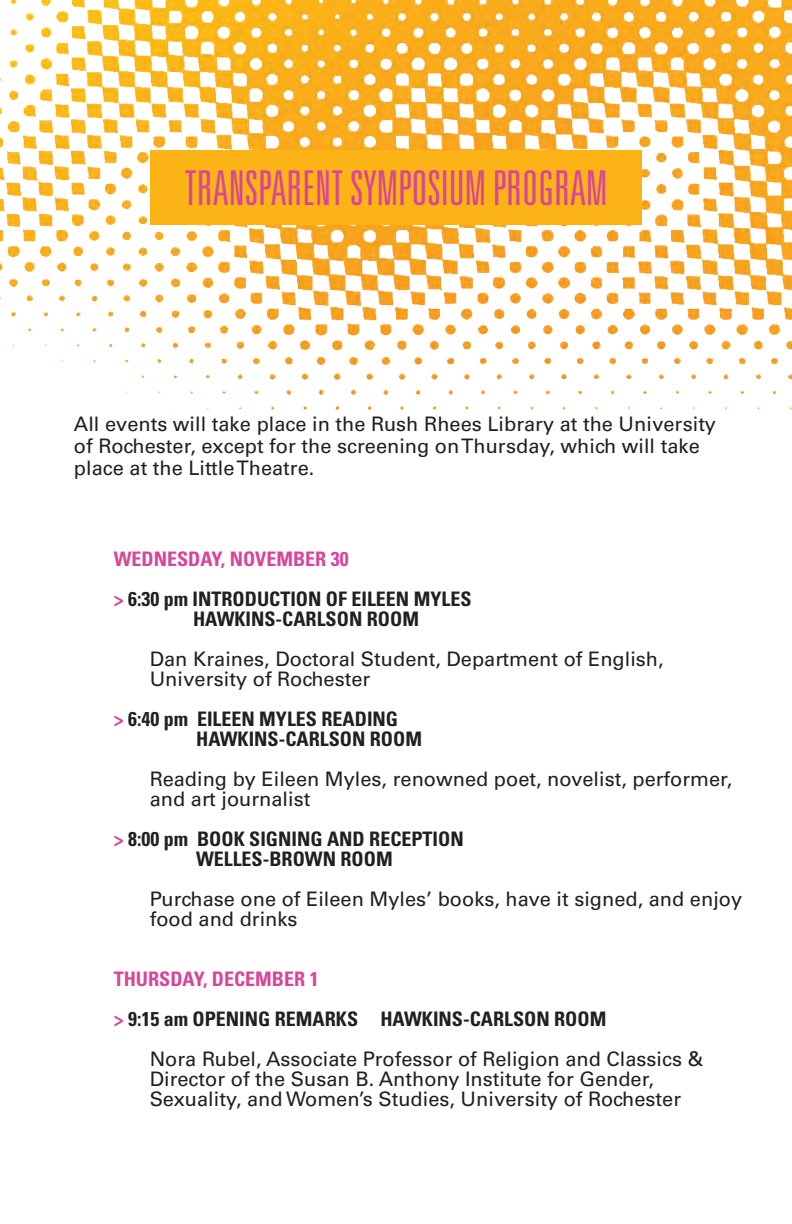
<style>
.page{position:relative;width:792px;height:1224px;background:#fff}
.page>*{position:absolute;margin:0;border:0;box-sizing:border-box;transform-origin:0 0}
.t1{font:300 ultra-condensed 48px "Univers LT Std";color:#d84599}
.t2{font:20px/20px "Univers LT Std";color:#231f20}
.t3{font:700 condensed 20px "Univers LT Std";color:#231f20}
.t4{font:700 condensed 20px "Univers LT Std";color:#d84599}
.s1{color:#d84599}
</style>
<div class="page">
<img style="left:0;top:0;width:792px;height:409px">
<div style="left:150px;top:150px;width:492px;height:75px;background:#fbb316"></div>
<p class="t1" style="left:185px;top:163px;width:424px">TRANSPARENT SYMPOSIUM PROGRAM</p>
<p class="t2" style="left:74px;top:413px;width:644px;line-height:22px">All events will take place in the Rush Rhees Library at the University of Rochester, except for the screening on Thursday, which will take place at the Little Theatre.</p>
<p class="t4" style="left:114px;top:547px;width:236px">WEDNESDAY, NOVEMBER 30</p>
<p class="t3" style="left:114px;top:587px;width:359px"><span class="s1">&gt;</span> 6:30 pm INTRODUCTION OF EILEEN MYLES</p>
<p class="t3" style="left:193px;top:607px;width:227px">HAWKINS-CARLSON ROOM</p>
<p class="t2" style="left:150px;top:649px;width:515px">Dan Kraines, Doctoral Student, Department of English,</p>
<p class="t2" style="left:150px;top:669px;width:222px">University of Rochester</p>
<p class="t3" style="left:114px;top:707px;width:286px"><span class="s1">&gt;</span> 6:40 pm EILEEN MYLES READING</p>
<p class="t3" style="left:196px;top:727px;width:227px">HAWKINS-CARLSON ROOM</p>
<p class="t2" style="left:150px;top:769px;width:584px">Reading by Eileen Myles, renowned poet, novelist, performer, and art journalist</p>
<p class="t3" style="left:114px;top:827px;width:352px"><span class="s1">&gt;</span> 8:00 pm BOOK SIGNING AND RECEPTION</p>
<p class="t3" style="left:196px;top:847px;width:198px">WELLES-BROWN ROOM</p>
<p class="t2" style="left:150px;top:889px;width:594px">Purchase one of Eileen Myles’ books, have it signed, and enjoy food and drinks</p>
<p class="t4" style="left:114px;top:967px;width:206px">THURSDAY, DECEMBER 1</p>
<p class="t3" style="left:114px;top:1007px;width:494px"><span class="s1">&gt;</span> 9:15 am OPENING REMARKS HAWKINS-CARLSON ROOM</p>
<p class="t2" style="left:150px;top:1049px;width:555px">Nora Rubel, Associate Professor of Religion and Classics &amp;<br>Director of the Susan B. Anthony Institute for Gender,</p>
<p class="t2" style="left:150px;top:1089px;width:533px">Sexuality, and Women’s Studies, University of Rochester</p>
</div>
